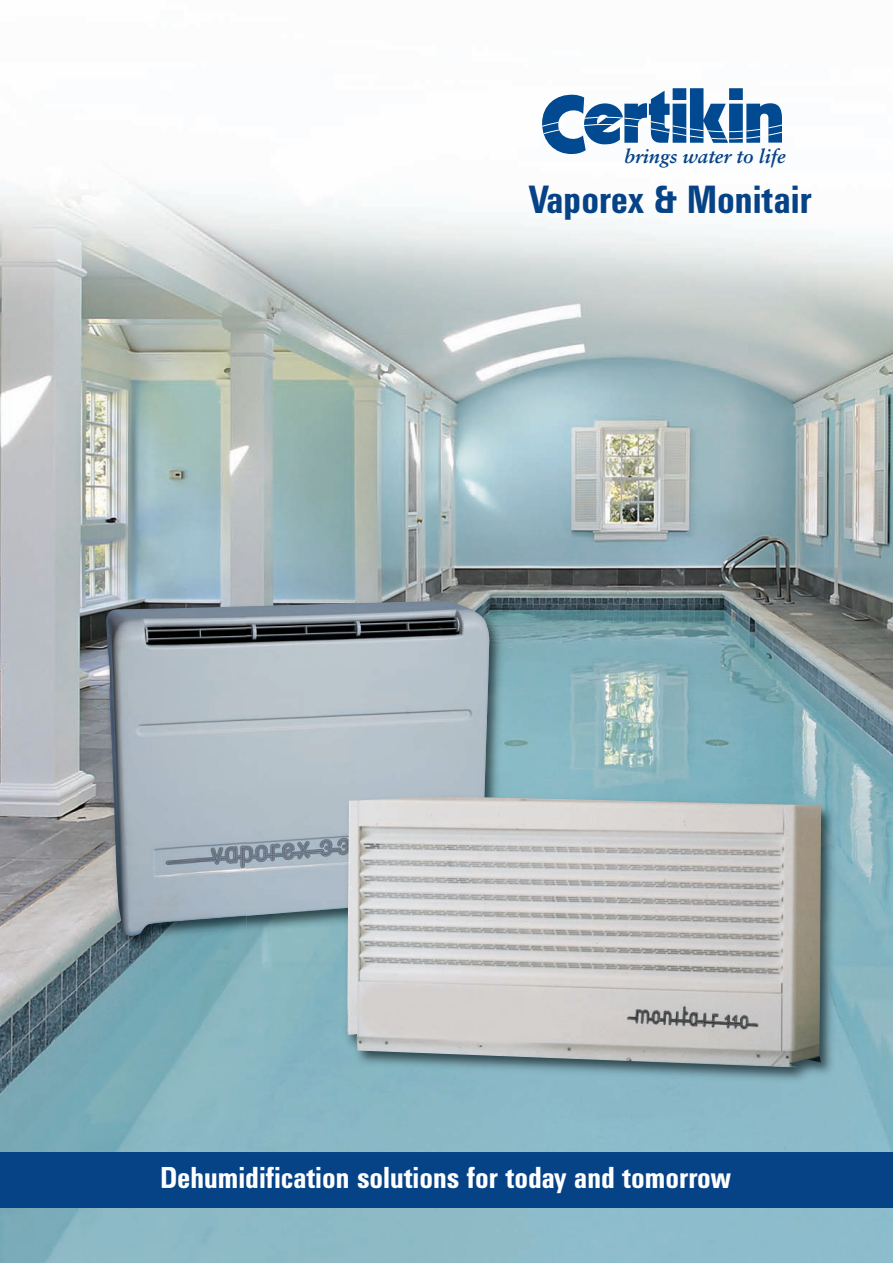
<style>
.page{position:relative;width:893px;height:1263px;background:#fff}
.page>*{position:absolute;margin:0;border:0;box-sizing:border-box;transform-origin:0 0}
.t1{font:700 39px "Univers Condensed BQ";color:#054286}
.t2{font:700 30px "Univers Condensed BQ";color:#fff}
.t3{font:italic 700 19.5px "Sabon";color:#054286}
</style>
<div class="page">
<img style="left:0;top:181px;width:893px;height:1082px">
<svg style="left:542px;top:88px;width:240px;height:66px"></svg>
<div style="left:0;top:1152px;width:893px;height:56px;background:#054286"></div>
<img style="left:78px;top:547px;width:531px;height:476px">
<img style="left:106px;top:601px;width:140px;height:335px">
<img style="left:246px;top:558px;width:627px;height:594px">
<img style="left:246px;top:601px;width:243px;height:315px">
<img style="left:347px;top:796px;width:474px;height:271px">
<p class="t3" style="left:624px;top:148px;width:163px">brings water to life</p>
<h1 class="t1" style="left:529px;top:179px;width:285px">Vaporex &amp; Monitair</h1>
<p class="t2" style="left:160px;top:1161px;width:572px">Dehumidification solutions for today and tomorrow</p>
</div>
